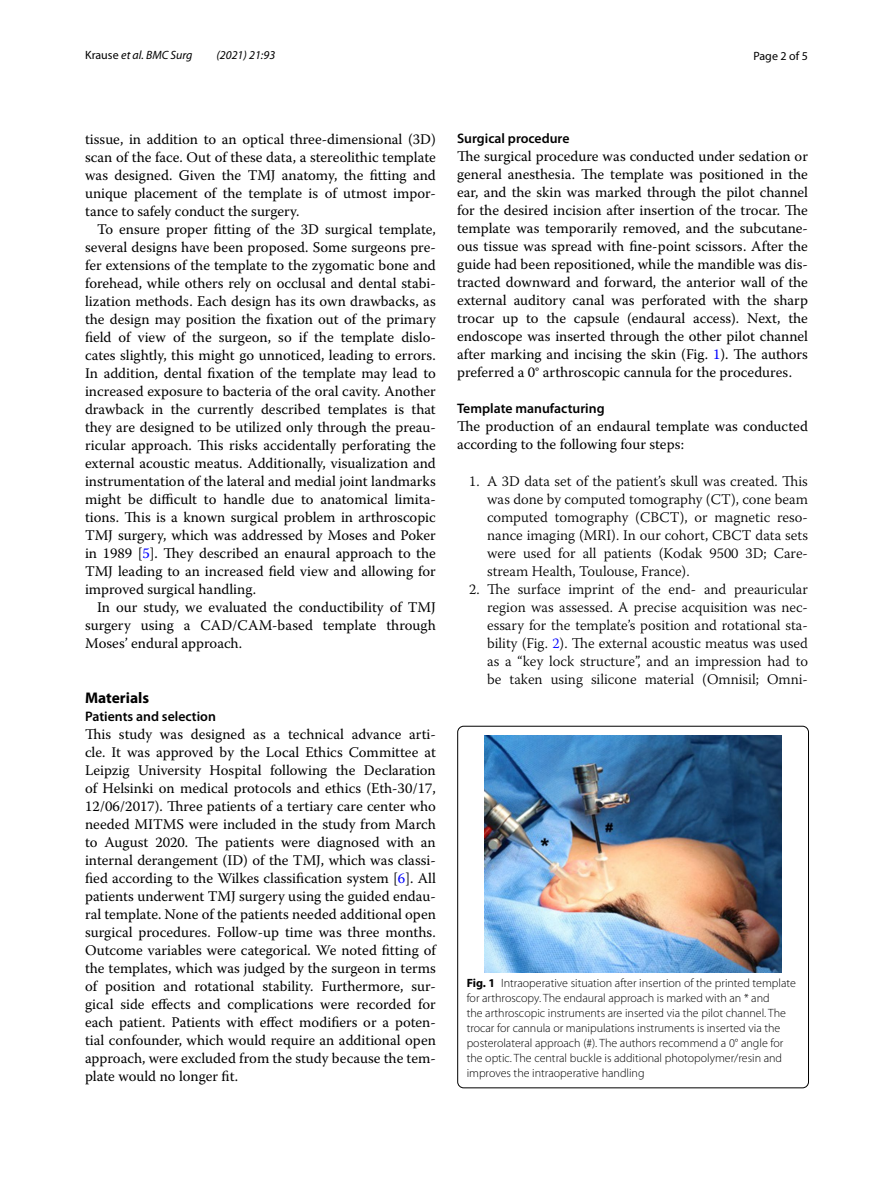
<style>
.page{position:relative;width:893px;height:1187px;background:#fff}
.page>*{position:absolute;margin:0;border:0;box-sizing:border-box;transform-origin:0 0}
.t1{font:700 15.45px "Myriad Pro";color:#000}
.t2{font:14.7px/18px "Warnock Pro";color:#000;text-align:justify}
.t3{font:300 14.7px/18px "Warnock Pro";color:#000;text-align:justify}
.t4{font:600 13.8px "Myriad Pro";color:#000}
.t5{font:300 12px/15px "Myriad Pro";color:#000}
.t6{font:italic 12px "Myriad Pro";color:#000}
.t7{font:12px "Myriad Pro";color:#000}
.s1{font-style:normal}
.s2{color:#00f}
.s3{font-weight:700}
</style>
<div class="page">
<img style="left:484px;top:735px;width:298px;height:237px">
<div style="left:457px;top:726px;width:352px;height:361px;border:1px solid #000;border-radius:6px"></div>
<p class="t6" style="left:85px;top:48px;width:109px"><span class="s1">Krause</span> et al. BMC Surg</p>
<p class="t6" style="left:216px;top:48px;width:60px">(2021) 21:93</p>
<p class="t7" style="left:753px;top:48px;width:56px">Page 2 of 5</p>
<p class="t2" style="left:85px;top:130px;width:352px">tissue, in addition to an optical three-dimensional (3D) scan of the face. Out of these data, a stereolithic template was designed. Given the TMJ anatomy, the fitting and unique placement of the template is of utmost impor&shy;tance to safely conduct the surgery.</p>
<p class="t2" style="left:85px;top:220px;width:352px;text-indent:12px">To ensure proper fitting of the 3D surgical template, several designs have been proposed. Some surgeons pre&shy;fer extensions of the template to the zygomatic bone and forehead, while others rely on occlusal and dental stabi&shy;lization methods. Each design has its own drawbacks, as the design may position the fixation out of the primary field of view of the surgeon, so if the template dislo&shy;cates slightly, this might go unnoticed, leading to errors.<br>In addition, dental fixation of the template may lead to increased exposure to bacteria of the oral cavity. Another drawback in the currently described templates is that they are designed to be utilized only through the preau&shy;ricular approach. This risks accidentally perforating the external acoustic meatus. Additionally, visualization and instrumentation of the lateral and medial joint landmarks might be difficult to handle due to anatomical limita&shy;tions. This is a known surgical problem in arthroscopic TMJ surgery, which was addressed by Moses and Poker in 1989 [<span class="s2">5</span>]. They described an enaural approach to the TMJ leading to an increased field view and allowing for improved surgical handling.</p>
<p class="t2" style="left:85px;top:598px;width:352px;text-indent:12px">In our study, we evaluated the conductibility of TMJ surgery using a CAD/CAM-based template through Moses’ endural approach.</p>
<p class="t1" style="left:85px;top:687px;width:66px">Materials</p>
<p class="t4" style="left:85px;top:707px;width:132px">Patients and selection</p>
<p class="t2" style="left:85px;top:724px;width:352px">This study was designed as a technical advance arti&shy;cle. It was approved by the Local Ethics Committee at Leipzig University Hospital following the Declaration of Helsinki on medical protocols and ethics (Eth-30/17, 12/06/2017). Three patients of a tertiary care center who needed MITMS were included in the study from March to August 2020. The patients were diagnosed with an internal derangement (ID) of the TMJ, which was classi&shy;fied according to the Wilkes classification system [<span class="s2">6</span>]. All patients underwent TMJ surgery using the guided endau&shy;ral template. None of the patients needed additional open surgical procedures. Follow-up time was three months.<br>Outcome variables were categorical. We noted fitting of the templates, which was judged by the surgeon in terms of position and rotational stability. Furthermore, sur&shy;gical side effects and complications were recorded for each patient. Patients with effect modifiers or a poten&shy;tial confounder, which would require an additional open approach, were excluded from the study because the tem&shy;plate would no longer fit.</p>
<p class="t4" style="left:457px;top:130px;width:114px">Surgical procedure</p>
<p class="t2" style="left:457px;top:147px;width:352px">The surgical procedure was conducted under sedation or general anesthesia. The template was positioned in the ear, and the skin was marked through the pilot channel for the desired incision after insertion of the trocar. The template was temporarily removed, and the subcutane&shy;ous tissue was spread with fine-point scissors. After the guide had been repositioned, while the mandible was dis&shy;tracted downward and forward, the anterior wall of the external auditory canal was perforated with the sharp trocar up to the capsule (endaural access). Next, the endoscope was inserted through the other pilot channel after marking and incising the skin (Fig. <span class="s2">1</span>). The authors preferred a 0° arthroscopic cannula for the procedures.</p>
<p class="t4" style="left:457px;top:400px;width:149px">Template manufacturing</p>
<p class="t2" style="left:457px;top:417px;width:352px">The production of an endaural template was conducted according to the following four steps:</p>
<p class="t3" style="left:487px;top:472px;width:322px;text-indent:-18px">1. A 3D data set of the patient’s skull was created. This was done by computed tomography (CT), cone beam computed tomography (CBCT), or magnetic reso&shy;nance imaging (MRI). In our cohort, CBCT data sets were used for all patients (Kodak 9500 3D; Care&shy;stream Health, Toulouse, France).</p>
<p class="t3" style="left:487px;top:580px;width:322px;text-indent:-18px">2. The surface imprint of the end- and preauricular region was assessed. A precise acquisition was nec&shy;essary for the template’s position and rotational sta&shy;bility (Fig. <span class="s2">2</span>). The external acoustic meatus was used as a “key lock structure”, and an impression had to be taken using silicone material (Omnisil; Omni-</p>
<p class="t5" style="left:467px;top:976px;width:331px"><span class="s3">Fig. 1</span> Intraoperative situation after insertion of the printed template for arthroscopy. The endaural approach is marked with an * and<br>the arthroscopic instruments are inserted via the pilot channel. The trocar for cannula or manipulations instruments is inserted via the posterolateral approach (#). The authors recommend a 0° angle for the optic. The central buckle is additional photopolymer/resin and improves the intraoperative handling</p>
</div>
